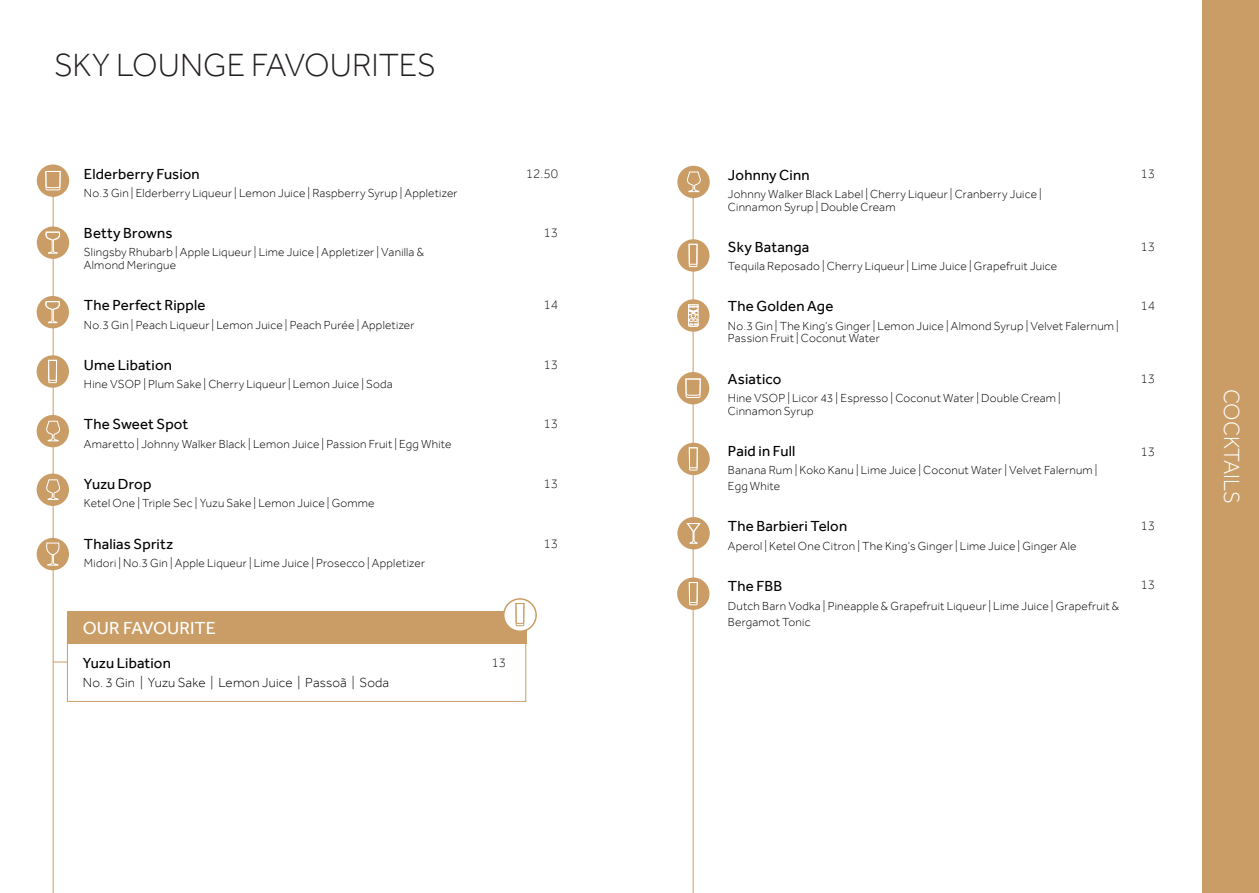
<style>
.page{position:relative;width:1259px;height:893px;background:#fff}
.page>*{position:absolute;margin:0;border:0;box-sizing:border-box;transform-origin:0 0}
.t1{font:300 33px "Effra";letter-spacing:-.005em;color:#231f20}
.t2{font:300 22.5px "Effra";color:#fff}
.t3{font:18px "Effra";color:#fff}
.t4{font:15px "Effra";letter-spacing:.01em;color:#000001}
.t5{font:300 13.5px "Effra";letter-spacing:.01em;color:#000001}
.t6{font:300 13.5px "Effra";color:#231f20}
.t7{font:300 12px/12.9px "Effra";letter-spacing:.02em;color:#000001}
</style>
<div class="page">
<div style="left:1202px;top:0;width:57px;height:893px;background:#ca9d66"></div>
<hr style="left:53px;top:166px;width:1px;height:727px;background:#ca9d66">
<hr style="left:693px;top:175px;width:1px;height:718px;background:#ca9d66">
<div style="left:67px;top:611px;width:459px;height:33px;background:#ca9d66"></div>
<div style="left:67px;top:617px;width:459px;height:85px;border:1px solid #ca9d66"></div>
<svg style="left:53px;top:662px;width:14px;height:1px"></svg>
<div style="left:677px;top:517px;width:33px;height:32px;background:#ca9d66;border-radius:50%"></div>
<div style="left:677px;top:577px;width:32px;height:33px;background:#ca9d66;border-radius:50%"></div>
<svg style="left:504px;top:599px;width:32px;height:32px"></svg>
<div style="left:503px;top:598px;width:34px;height:34px;border:2px solid #ca9d66;border-radius:50%"></div>
<svg style="left:515px;top:603px;width:9px;height:99px"></svg>
<div style="left:37px;top:164px;width:32px;height:33px;background:#ca9d66;border-radius:50%"></div>
<div style="left:677px;top:372px;width:32px;height:32px;background:#ca9d66;border-radius:50%"></div>
<div style="left:37px;top:226px;width:32px;height:33px;background:#ca9d66;border-radius:50%"></div>
<svg style="left:45px;top:171px;width:16px;height:94px"></svg>
<div style="left:37px;top:296px;width:32px;height:32px;background:#ca9d66;border-radius:50%"></div>
<svg style="left:45px;top:301px;width:15px;height:22px"></svg>
<div style="left:37px;top:355px;width:32px;height:33px;background:#ca9d66;border-radius:50%"></div>
<div style="left:677px;top:443px;width:33px;height:32px;background:#ca9d66;border-radius:50%"></div>
<div style="left:677px;top:239px;width:32px;height:33px;background:#ca9d66;border-radius:50%"></div>
<div style="left:37px;top:415px;width:32px;height:32px;background:#ca9d66;border-radius:50%"></div>
<div style="left:37px;top:474px;width:32px;height:32px;background:#ca9d66;border-radius:50%"></div>
<svg style="left:45px;top:360px;width:15px;height:140px"></svg>
<div style="left:37px;top:538px;width:32px;height:32px;background:#ca9d66;border-radius:50%"></div>
<svg style="left:46px;top:542px;width:14px;height:24px"></svg>
<div style="left:677px;top:166px;width:33px;height:32px;background:#ca9d66;border-radius:50%"></div>
<svg style="left:687px;top:171px;width:14px;height:21px"></svg>
<div style="left:677px;top:299px;width:32px;height:33px;background:#ca9d66;border-radius:50%"></div>
<svg style="left:685px;top:244px;width:16px;height:467px"></svg>
<h1 class="t1" style="left:54px;top:45px;width:383px">SKY LOUNGE FAVOURITES</h1>
<p class="t4" style="left:84px;top:165px;width:117px">Elderberry Fusion</p>
<p class="t6" style="left:526px;top:165px;width:34px">12.50</p>
<p class="t7" style="left:84px;top:186px;width:375px">No.3 Gin | Elderberry Liqueur | Lemon Juice | Raspberry Syrup | Appletizer</p>
<p class="t4" style="left:84px;top:224px;width:90px">Betty Browns</p>
<p class="t6" style="left:543px;top:224px;width:16px">13</p>
<p class="t7" style="left:84px;top:246px;width:342px">Slingsby Rhubarb | Apple Liqueur | Lime Juice | Appletizer | Vanilla &amp;<br>Almond Meringue</p>
<p class="t4" style="left:84px;top:297px;width:123px">The Perfect Ripple</p>
<p class="t6" style="left:543px;top:297px;width:16px">14</p>
<p class="t7" style="left:84px;top:318px;width:332px">No.3 Gin | Peach Liqueur | Lemon Juice | Peach Purée | Appletizer</p>
<p class="t4" style="left:84px;top:356px;width:89px">Ume Libation</p>
<p class="t6" style="left:543px;top:356px;width:16px">13</p>
<p class="t7" style="left:84px;top:377px;width:310px">Hine VSOP | Plum Sake | Cherry Liqueur | Lemon Juice | Soda</p>
<p class="t4" style="left:84px;top:416px;width:106px">The Sweet Spot</p>
<p class="t6" style="left:543px;top:416px;width:16px">13</p>
<p class="t7" style="left:84px;top:437px;width:369px">Amaretto | Johnny Walker Black | Lemon Juice | Passion Fruit | Egg White</p>
<p class="t4" style="left:84px;top:475px;width:69px">Yuzu Drop</p>
<p class="t6" style="left:543px;top:475px;width:16px">13</p>
<p class="t7" style="left:84px;top:497px;width:292px">Ketel One | Triple Sec | Yuzu Sake | Lemon Juice | Gomme</p>
<p class="t4" style="left:84px;top:535px;width:91px">Thalias Spritz</p>
<p class="t6" style="left:543px;top:535px;width:16px">13</p>
<p class="t7" style="left:84px;top:556px;width:343px">Midori | No.3 Gin | Apple Liqueur | Lime Juice | Prosecco | Appletizer</p>
<h3 class="t3" style="left:83px;top:617px;width:134px">OUR FAVOURITE</h3>
<p class="t4" style="left:83px;top:654px;width:89px">Yuzu Libation</p>
<p class="t5" style="left:83px;top:675px;width:308px">No. 3 Gin | Yuzu Sake | Lemon Juice | Passoã | Soda</p>
<p class="t6" style="left:491px;top:655px;width:16px">13</p>
<p class="t4" style="left:728px;top:166px;width:83px">Johnny Cinn</p>
<p class="t7" style="left:728px;top:187px;width:315px">Johnny Walker Black Label | Cherry Liqueur | Cranberry Juice |<br>Cinnamon Syrup | Double Cream</p>
<p class="t4" style="left:728px;top:238px;width:83px">Sky Batanga</p>
<p class="t7" style="left:728px;top:259px;width:331px">Tequila Reposado | Cherry Liqueur | Lime Juice | Grapefruit Juice</p>
<p class="t4" style="left:728px;top:298px;width:107px">The Golden Age</p>
<p class="t7" style="left:728px;top:319px;width:392px">No.3 Gin | The King’s Ginger | Lemon Juice | Almond Syrup | Velvet Falernum |<br>Passion Fruit | Coconut Water</p>
<p class="t4" style="left:728px;top:370px;width:55px">Asiatico</p>
<p class="t7" style="left:728px;top:391px;width:334px">Hine VSOP | Licor 43 | Espresso | Coconut Water | Double Cream |<br>Cinnamon Syrup</p>
<p class="t4" style="left:728px;top:442px;width:69px">Paid in Full</p>
<p class="t7" style="left:728px;top:462px;width:371px;line-height:15.8px">Banana Rum | Koko Kanu | Lime Juice | Coconut Water | Velvet Falernum |<br>Egg White</p>
<p class="t4" style="left:728px;top:518px;width:121px">The Barbieri Telon</p>
<p class="t7" style="left:728px;top:539px;width:350px">Aperol | Ketel One Citron | The King’s Ginger | Lime Juice | Ginger Ale</p>
<p class="t4" style="left:728px;top:577px;width:56px">The FBB</p>
<p class="t7" style="left:728px;top:598px;width:393px;line-height:15.8px">Dutch Barn Vodka | Pineapple &amp; Grapefruit Liqueur | Lime Juice | Grapefruit &amp;<br>Bergamot Tonic</p>
<p class="t6" style="left:1140px;top:165px;width:16px">13</p>
<p class="t6" style="left:1140px;top:238px;width:16px">13</p>
<p class="t6" style="left:1140px;top:297px;width:16px">14</p>
<p class="t6" style="left:1140px;top:371px;width:16px">13</p>
<p class="t6" style="left:1140px;top:444px;width:16px">13</p>
<p class="t6" style="left:1140px;top:517px;width:16px">13</p>
<p class="t6" style="left:1140px;top:576px;width:16px">13</p>
<h2 class="t2" style="left:1245px;top:389px;width:117px;rotate:90deg">COCKTAILS</h2>
</div>
